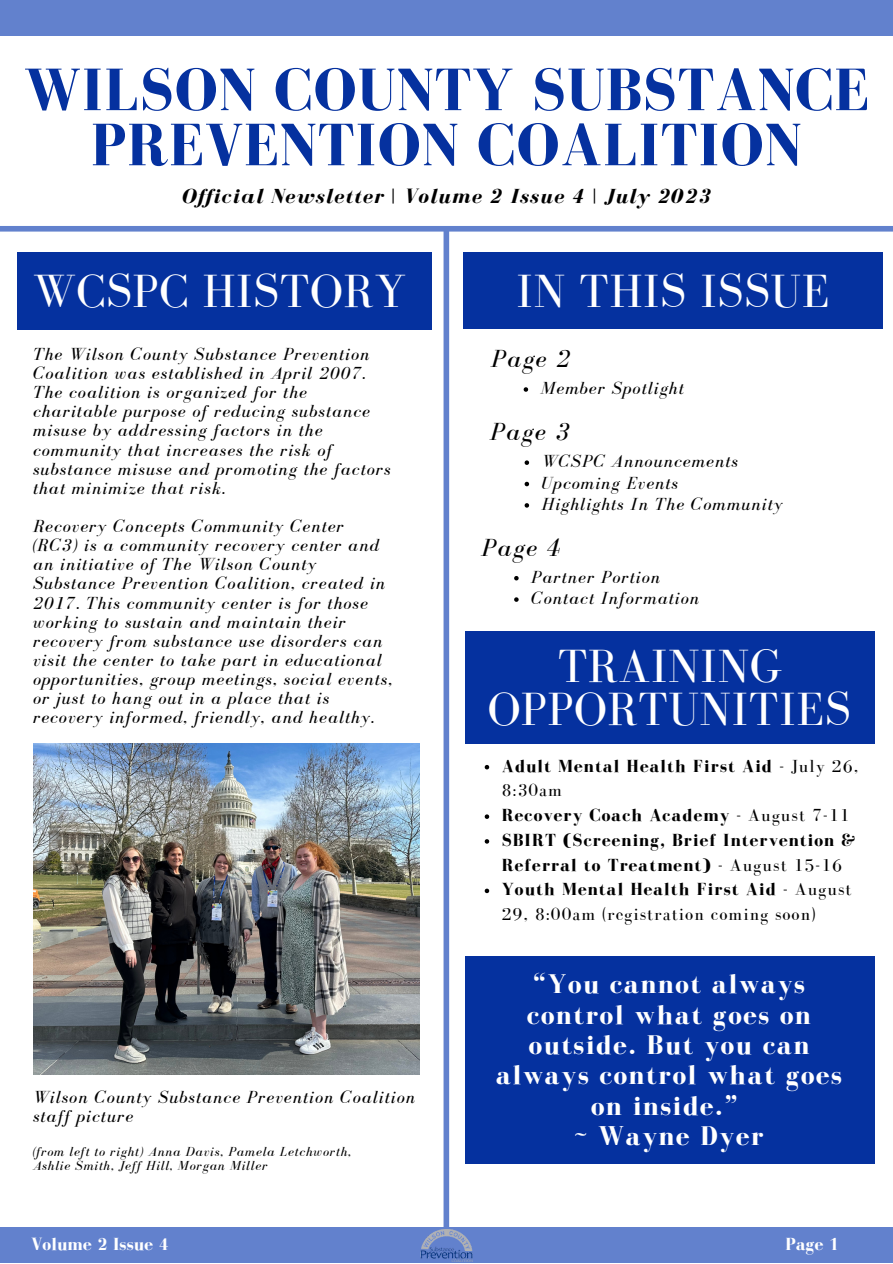
<style>
.page{position:relative;width:893px;height:1264px;background:#fff}
.page>*{position:absolute;margin:0;border:0;box-sizing:border-box;transform-origin:0 0}
.t1{font:700 61.5px/55.1px "Bodoni FLF";letter-spacing:.01em;color:#05319f;text-align:center}
.t2{font:48px/42.8px "Bodoni FLF";letter-spacing:.01em;color:#fff;text-align:center}
.t3{font:700 27.75px/30.3px "Bodoni FLF";letter-spacing:.06em;color:#fff;text-align:center}
.t4{font:italic 25.5px "Bodoni FLF";letter-spacing:.06em;color:#000}
.t5{font:italic 700 21px "Bodoni FLF";letter-spacing:.06em;color:#000}
.t6{font:italic 18px/19px "Bodoni FLF";letter-spacing:.06em;color:#000}
.t7{font:700 18px/24.8px "Bodoni FLF";letter-spacing:.06em;color:#000}
.t8{font:18px/24.8px "Bodoni FLF";letter-spacing:.06em;color:#000}
.t9{font:700 18px "Bodoni FLF";letter-spacing:.01em;color:#fff}
.t10{font:italic 13.5px "Bodoni FLF";letter-spacing:.06em;color:#000}
.s1{font-style:normal}
.s2{font-weight:400}
.s3{font-weight:700}
</style>
<div class="page">
<div style="left:0;top:1227px;width:892px;height:35px;background:#6281cd"></div>
<div style="left:0;top:0;width:892px;height:36px;background:#6281cd"></div>
<div style="left:443px;top:228px;width:6px;height:1001px;background:#6281cd"></div>
<div style="left:0;top:226px;width:892px;height:5px;background:#6281cd"></div>
<img style="left:420px;top:1229px;width:53px;height:32px">
<div style="left:17px;top:253px;width:415px;height:77px;background:#05319f"></div>
<div style="left:463px;top:253px;width:419px;height:76px;background:#05319f"></div>
<img style="left:33px;top:743px;width:387px;height:331px">
<svg style="left:523px;top:387px;width:5px;height:5px"></svg>
<svg style="left:524px;top:460px;width:5px;height:5px"></svg>
<svg style="left:524px;top:482px;width:5px;height:4px"></svg>
<svg style="left:524px;top:503px;width:5px;height:4px"></svg>
<svg style="left:514px;top:576px;width:4px;height:4px"></svg>
<svg style="left:514px;top:597px;width:4px;height:5px"></svg>
<div style="left:465px;top:631px;width:409px;height:112px;background:#05319f"></div>
<svg style="left:484px;top:765px;width:5px;height:4px"></svg>
<svg style="left:484px;top:814px;width:5px;height:5px"></svg>
<svg style="left:484px;top:839px;width:5px;height:4px"></svg>
<svg style="left:484px;top:888px;width:5px;height:5px"></svg>
<div style="left:465px;top:956px;width:409px;height:207px;background:#05319f"></div>
<p class="t1" style="left:24px;top:62px;width:847px">WILSON COUNTY SUBSTANCE<br>PREVENTION COALITION</p>
<p class="t5" style="left:181px;top:185px;width:531px">Official Newsletter <span class="s1">|</span> Volume 2 Issue 4 <span class="s1">|</span> July 2023</p>
<p class="t2" style="left:33px;top:269px;width:375px">WCSPC HISTORY</p>
<p class="t2" style="left:516px;top:269px;width:314px">IN THIS ISSUE</p>
<p class="t6" style="left:33px;top:344px;width:359px">The Wilson County Substance Prevention Coalition was established in April 2007.<br>The coalition is organized for the charitable purpose of reducing substance misuse by addressing factors in the community that increases the risk of substance misuse and promoting the factors that minimize that risk.</p>
<p class="t6" style="left:33px;top:516px;width:361px">Recovery Concepts Community Center (RC3) is a community recovery center and an initiative of The Wilson County Substance Prevention Coalition, created in 2017. This community center is for those working to sustain and maintain their recovery from substance use disorders can visit the center to take part in educational opportunities, group meetings, social events, or just to hang out in a place that is recovery informed, friendly, and healthy.</p>
<p class="t6" style="left:33px;top:1087px;width:383px">Wilson County Substance Prevention Coalition staff picture</p>
<p class="t10" style="left:33px;top:1143px;width:319px">(from left to right) Anna Davis, Pamela Letchworth,</p>
<p class="t10" style="left:33px;top:1158px;width:236px">Ashlie Smith, Jeff Hill, Morgan Miller</p>
<p class="t4" style="left:491px;top:345px;width:80px">Page 2</p>
<p class="t6" style="left:540px;top:378px;width:144px">Member Spotlight</p>
<p class="t4" style="left:490px;top:417px;width:80px">Page 3</p>
<p class="t6" style="left:541px;top:451px;width:198px">WCSPC Announcements</p>
<p class="t6" style="left:541px;top:473px;width:138px">Upcoming Events</p>
<p class="t6" style="left:541px;top:494px;width:242px">Highlights In The Community</p>
<p class="t4" style="left:481px;top:533px;width:80px">Page 4</p>
<p class="t6" style="left:531px;top:567px;width:130px">Partner Portion</p>
<p class="t6" style="left:531px;top:588px;width:169px">Contact Information</p>
<p class="t2" style="left:487px;top:644px;width:365px">TRAINING<br>OPPORTUNITIES</p>
<p class="t7" style="left:501px;top:753px;width:358px">Adult Mental Health First Aid <span class="s2">- July 26,<br>8:30am</span></p>
<p class="t7" style="left:501px;top:802px;width:349px">Recovery Coach Academy <span class="s2">- August 7-11</span></p>
<p class="t7" style="left:501px;top:827px;width:355px">SBIRT (Screening, Brief Intervention &amp;<br>Referral to Treatment) <span class="s2">- August 15-16</span></p>
<p class="t8" style="left:501px;top:877px;width:351px"><span class="s3">Youth Mental Health First Aid</span> - August<br>29, 8:00am (registration coming soon)</p>
<p class="t3" style="left:496px;top:968px;width:347px">“You cannot always control what goes on outside. But you can always control what goes on inside.”</p>
<p class="t3" style="left:574px;top:1120px;width:190px">~ Wayne Dyer</p>
<p class="t9" style="left:31px;top:1234px;width:140px">Volume 2 Issue 4</p>
<p class="t9" style="left:785px;top:1234px;width:55px">Page 1</p>
</div>
